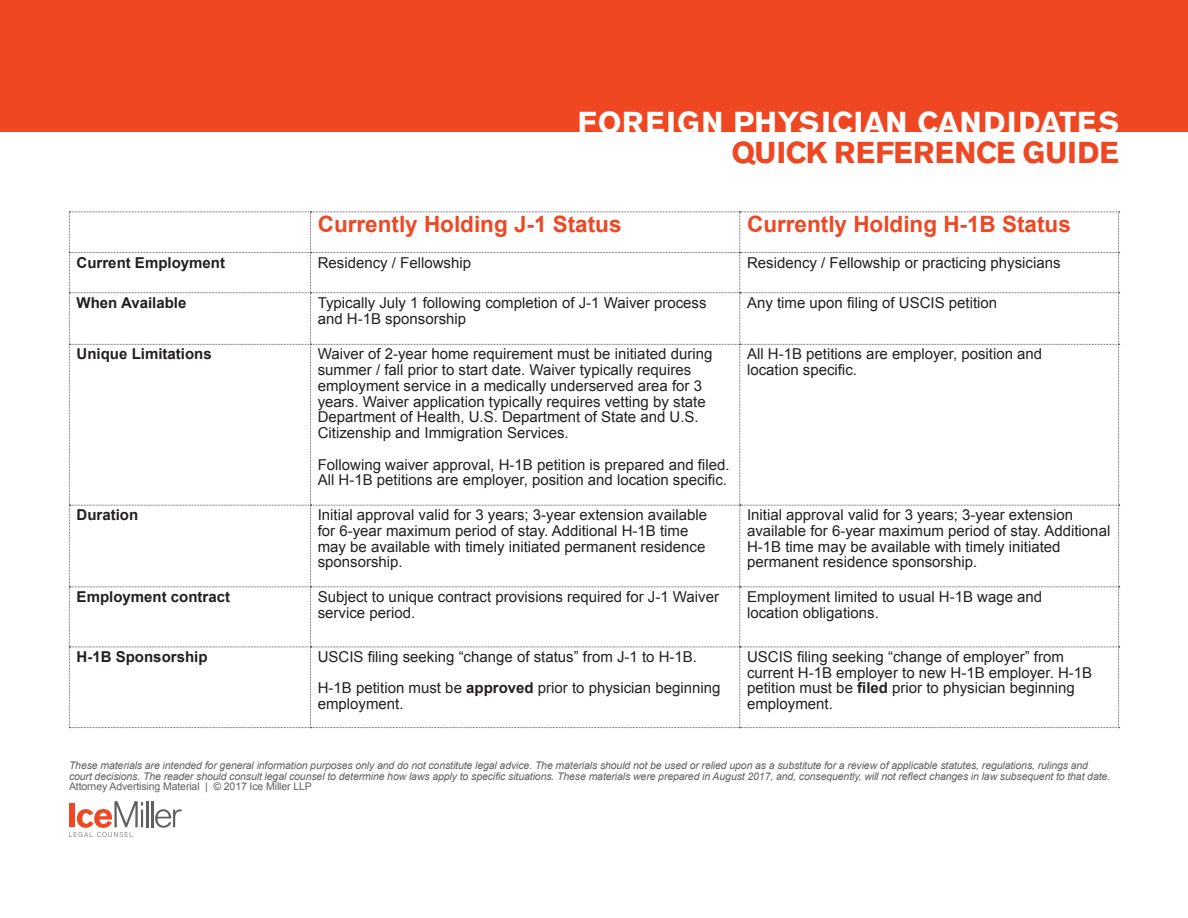
<style>
.page{position:relative;width:1188px;height:918px;background:#fff}
.page>*{position:absolute;margin:0;border:0;box-sizing:border-box;transform-origin:0 0}
.t1{font:700 30px/30px "Akzidenz Grotesk BE";letter-spacing:.01em;color:#fff;text-align:right}
.t2{font:700 22.5px "Arial";color:#ef4722}
.t3{font:15px/15.8px "Arial";color:#231f20}
.t4{font:700 15px "Arial";color:#231f20}
.t5{font:italic 10.5px/10.5px "Arial";letter-spacing:-.01em;color:#5f5f62}
.s1{color:#ef4722}
.s2{font-weight:700}
.s3{font-style:normal}
</style>
<div class="page">
<div style="left:0;top:0;width:1188px;height:131px;background:#ef4722"></div>
<svg style="left:69px;top:212px;width:1051px;height:516px"></svg>
<svg style="left:69px;top:801px;width:74px;height:36px"></svg>
<hr style="left:146px;top:801px;width:2px;height:26px;background:#5f5f62">
<hr style="left:151px;top:801px;width:2px;height:26px;background:#5f5f62">
<svg style="left:155px;top:809px;width:27px;height:19px"></svg>
<p class="t1" style="left:578px;top:107px;width:543px">FOREIGN PHYSICIAN CANDIDATES<br><span class="s1">QUICK REFERENCE GUIDE</span></p>
<p class="t2" style="left:318px;top:209px;width:305px">Currently Holding J-1 Status</p>
<p class="t2" style="left:747px;top:209px;width:325px">Currently Holding H-1B Status</p>
<p class="t4" style="left:77px;top:252px;width:150px">Current Employment</p>
<p class="t3" style="left:318px;top:255px;width:155px">Residency / Fellowship</p>
<p class="t3" style="left:747px;top:255px;width:315px">Residency / Fellowship or practicing physicians</p>
<p class="t4" style="left:77px;top:293px;width:111px">When Available</p>
<p class="t3" style="left:318px;top:295px;width:390px">Typically July 1 following completion of J-1 Waiver process and H-1B sponsorship</p>
<p class="t3" style="left:747px;top:295px;width:252px">Any time upon filing of USCIS petition</p>
<p class="t4" style="left:77px;top:344px;width:137px">Unique Limitations</p>
<p class="t3" style="left:318px;top:346px;width:396px">Waiver of 2-year home requirement must be initiated during summer / fall prior to start date. Waiver typically requires employment service in a medically underserved area for 3 years. Waiver application typically requires vetting by state Department of Health, U.S. Department of State and U.S.<br>Citizenship and Immigration Services.</p>
<p class="t3" style="left:318px;top:457px;width:413px">Following waiver approval, H-1B petition is prepared and filed.</p>
<p class="t3" style="left:318px;top:472px;width:411px">All H-1B petitions are employer, position and location specific.</p>
<p class="t3" style="left:747px;top:346px;width:297px">All H-1B petitions are employer, position and location specific.</p>
<p class="t4" style="left:77px;top:505px;width:63px">Duration</p>
<p class="t3" style="left:318px;top:507px;width:391px">Initial approval valid for 3 years; 3-year extension available for 6-year maximum period of stay. Additional H-1B time may be available with timely initiated permanent residence sponsorship.</p>
<p class="t3" style="left:747px;top:507px;width:365px">Initial approval valid for 3 years; 3-year extension available for 6-year maximum period of stay. Additional H-1B time may be available with timely initiated permanent residence sponsorship.</p>
<p class="t4" style="left:77px;top:587px;width:155px">Employment contract</p>
<p class="t3" style="left:318px;top:589px;width:403px">Subject to unique contract provisions required for J-1 Waiver service period.</p>
<p class="t3" style="left:747px;top:589px;width:297px">Employment limited to usual H-1B wage and location obligations.</p>
<p class="t4" style="left:77px;top:647px;width:132px">H-1B Sponsorship</p>
<p class="t3" style="left:318px;top:649px;width:381px">USCIS filing seeking “change of status” from J-1 to H-1B.</p>
<p class="t3" style="left:318px;top:680px;width:404px">H-1B petition must be <span class="s2">approved</span> prior to physician beginning employment.</p>
<p class="t3" style="left:747px;top:649px;width:347px">USCIS filing seeking “change of employer” from current H-1B employer to new H-1B employer. H-1B petition must be <span class="s2">filed</span> prior to physician beginning employment.</p>
<p class="t5" style="left:69px;top:760px;width:1043px">These materials are intended for general information purposes only and do not constitute legal advice. The materials should not be used or relied upon as a substitute for a review of applicable statutes, regulations, rulings and court decisions. The reader should consult legal counsel to determine how laws apply to specific situations. These materials were prepared in August 2017, and, consequently, will not reflect changes in law subsequent to that date.<br><span class="s3">Attorney Advertising Material | © 2017 Ice Miller LLP</span></p>
</div>
